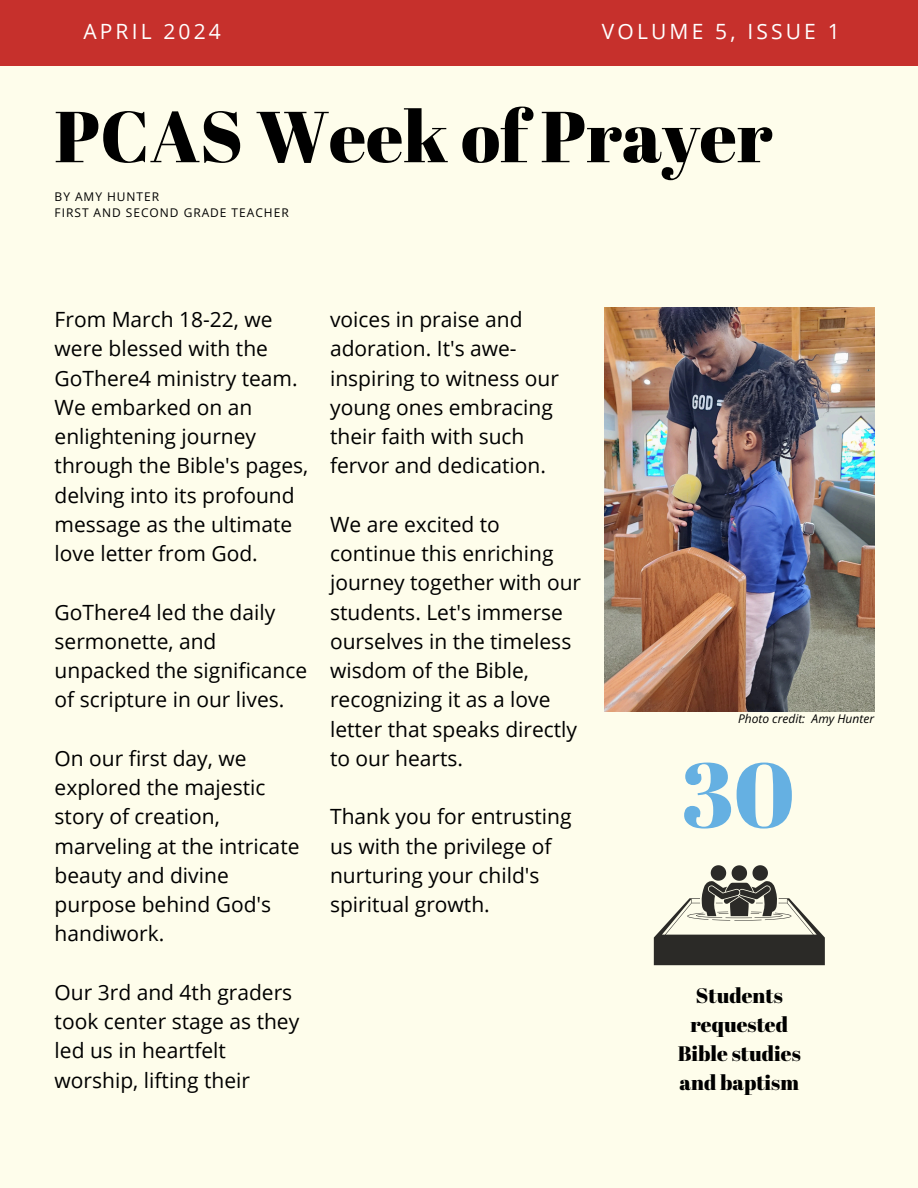
<style>
.page{position:relative;width:918px;height:1188px;background:#fefdeb}
.page>*{position:absolute;margin:0;border:0;box-sizing:border-box;transform-origin:0 0}
.t1{font:91.5px "Abril Fatface";color:#65b0e2}
.t2{font:72px "Abril Fatface";color:#000}
.t3{font:21px/29.2px "Open Sans";color:#000}
.t4{font:21px/29.2px "Abril Fatface";color:#000;text-align:center}
.t5{font:21px "Open Sans";letter-spacing:.15em;color:#fff}
.t6{font:12px/16px "Open Sans";letter-spacing:.08em;color:#000}
.t7{font:italic 12px "Open Sans";color:#000}
</style>
<div class="page">
<div style="left:0;top:0;width:918px;height:65px;background:#c6302c"></div>
<img style="left:605px;top:308px;width:270px;height:404px">
<svg style="left:654px;top:865px;width:171px;height:100px"></svg>
<h2 class="t5" style="left:83px;top:17px;width:139px">APRIL 2024</h2>
<h2 class="t5" style="left:602px;top:17px;width:239px">VOLUME 5, ISSUE 1</h2>
<h1 class="t2" style="left:55px;top:86px;width:719px">PCAS Week of Prayer</h1>
<h3 class="t6" style="left:55px;top:188px;width:236px">BY AMY HUNTER<br>FIRST AND SECOND GRADE TEACHER</h3>
<h4 class="t3" style="left:55px;top:304px;width:255px">From March 18-22, we were blessed with the<br>GoThere4 ministry team.<br>We embarked on an enlightening journey through the Bible's pages, delving into its profound message as the ultimate love letter from God.</h4>
<h3 class="t3" style="left:55px;top:597px;width:254px">GoThere4 led the daily sermonette, and unpacked the significance of scripture in our lives.</h3>
<h3 class="t3" style="left:55px;top:743px;width:246px">On our first day, we explored the majestic story of creation, marveling at the intricate beauty and divine purpose behind God's handiwork.</h3>
<h3 class="t3" style="left:55px;top:977px;width:246px">Our 3rd and 4th graders took center stage as they led us in heartfelt worship, lifting their</h3>
<h3 class="t3" style="left:330px;top:304px;width:230px">voices in praise and adoration. It's awe&shy;inspiring to witness our young ones embracing their faith with such fervor and dedication.</h3>
<h3 class="t3" style="left:330px;top:509px;width:253px">We are excited to continue this enriching journey together with our students. Let's immerse ourselves in the timeless wisdom of the Bible, recognizing it as a love letter that speaks directly to our hearts.</h3>
<p class="t3" style="left:330px;top:802px;width:243px">Thank you for entrusting us with the privilege of nurturing your child's spiritual growth.</p>
<h3 class="t7" style="left:738px;top:710px;width:138px">Photo credit: Amy Hunter</h3>
<p class="t1" style="left:681px;top:731px;width:115px">30</p>
<p class="t4" style="left:678px;top:980px;width:125px">Students requested<br>Bible studies and baptism</p>
</div>
